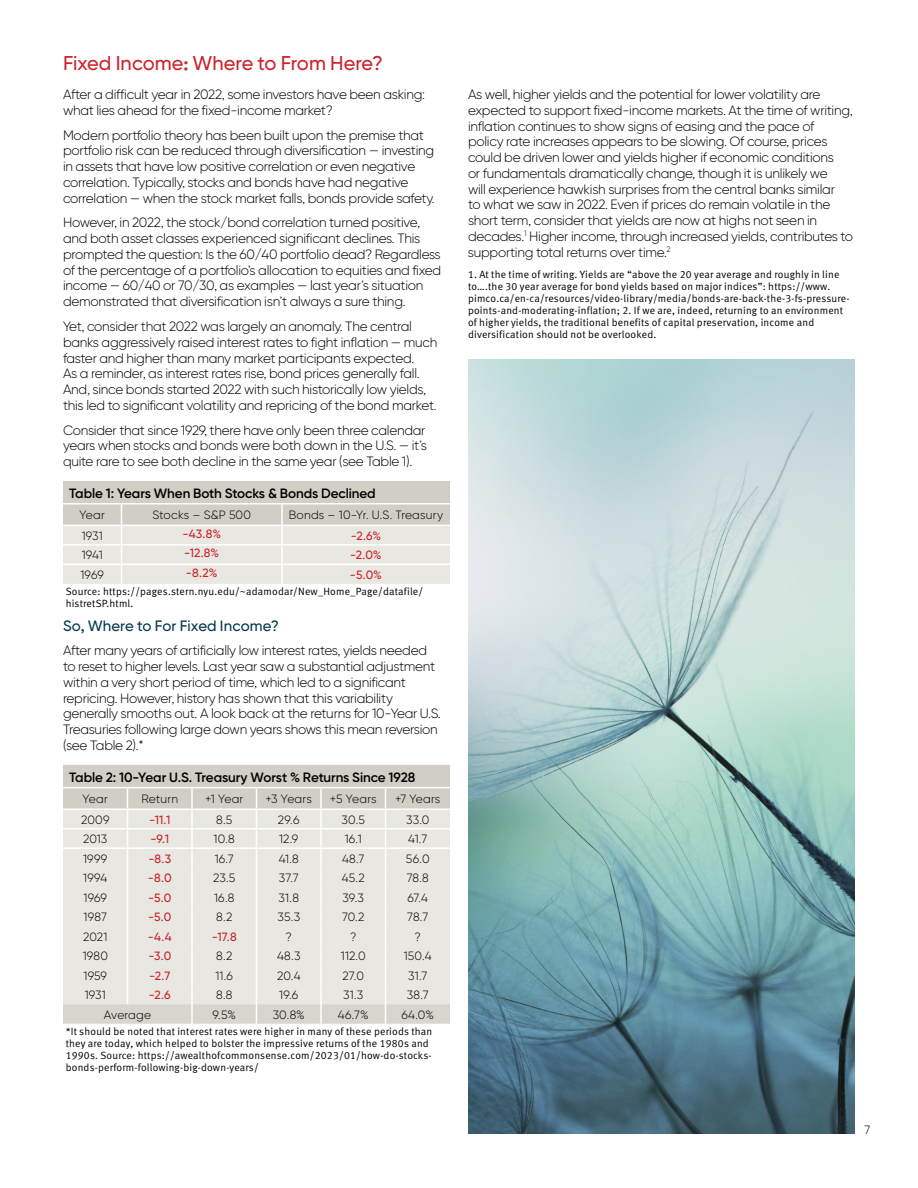
<style>
.page{position:relative;width:918px;height:1188px;background:#fff}
.page>*{position:absolute;margin:0;border:0;box-sizing:border-box;transform-origin:0 0}
.t1{font:500 19.95px "Gilroy BN";color:#cc2229}
.t2{font:500 15px "Gilroy BN";letter-spacing:.01em;color:#00364f}
.t3{font:300 13.5px/15.8px "Gilroy BN";letter-spacing:-.02em;color:#000}
.t4{font:600 13.5px "Gilroy BN";letter-spacing:-.005em;color:#000}
.t5{font:300 12px "Gilroy BN";letter-spacing:.015em;color:#000}
.t6{font:500 12px "Gilroy BN";letter-spacing:.01em;color:#cc2229}
.t7{font:10.5px/12px "Meta Normal LF";letter-spacing:.02em;color:#000}
</style>
<div class="page">
<img style="left:468px;top:359px;width:387px;height:775px">
<svg style="left:63px;top:481px;width:387px;height:103px;background:#dfded7"></svg>
<svg style="left:63px;top:765px;width:387px;height:259px;background:#e3e2dd"></svg>
<h1 class="t1" style="left:63px;top:51px;width:321px">Fixed Income: Where to From Here?</h1>
<p class="t3" style="left:63px;top:86px;width:364px">After a difficult year in 2022, some investors have been asking: what lies ahead for the fixed-income market?</p>
<p class="t3" style="left:63px;top:127px;width:373px">Modern portfolio theory has been built upon the premise that portfolio risk can be reduced through diversification — investing in assets that have low positive correlation or even negative correlation. Typically, stocks and bonds have had negative correlation — when the stock market falls, bonds provide safety.</p>
<p class="t3" style="left:63px;top:215px;width:380px">However, in 2022, the stock/bond correlation turned positive, and both asset classes experienced significant declines. This prompted the question: Is the 60/40 portfolio dead? Regardless of the percentage of a portfolio’s allocation to equities and fixed income — 60/40 or 70/30, as examples — last year’s situation demonstrated that diversification isn’t always a sure thing.</p>
<p class="t3" style="left:63px;top:318px;width:376px">Yet, consider that 2022 was largely an anomaly. The central banks aggressively raised interest rates to fight inflation — much faster and higher than many market participants expected.<br>As a reminder, as interest rates rise, bond prices generally fall.<br>And, since bonds started 2022 with such historically low yields, this led to significant volatility and repricing of the bond market.</p>
<p class="t3" style="left:63px;top:422px;width:366px;text-align:justify">Consider that since 1929, there have only been three calendar years when stocks and bonds were both down in the U.S. — it’s quite rare to see both decline in the same year (see Table 1).</p>
<p class="t4" style="left:69px;top:485px;width:308px">Table 1: Years When Both Stocks &amp; Bonds Declined</p>
<p class="t5" style="left:80px;top:508px;width:27px">Year</p>
<p class="t5" style="left:152px;top:508px;width:100px">Stocks – S&amp;P 500</p>
<p class="t5" style="left:289px;top:508px;width:156px">Bonds – 10-Yr. U.S. Treasury</p>
<p class="t5" style="left:82px;top:528px;width:23px">1931</p>
<p class="t6" style="left:182px;top:526px;width:40px">-43.8%</p>
<p class="t6" style="left:351px;top:528px;width:32px">-2.6%</p>
<p class="t5" style="left:82px;top:548px;width:22px">1941</p>
<p class="t6" style="left:184px;top:546px;width:37px">-12.8%</p>
<p class="t6" style="left:350px;top:548px;width:33px">-2.0%</p>
<p class="t5" style="left:80px;top:567px;width:25px">1969</p>
<p class="t6" style="left:186px;top:565px;width:33px">-8.2%</p>
<p class="t6" style="left:350px;top:567px;width:34px">-5.0%</p>
<p class="t7" style="left:66px;top:585px;width:359px">Source: https://pages.stern.nyu.edu/~adamodar/New_Home_Page/datafile/ histretSP.html.</p>
<p class="t2" style="left:63px;top:616px;width:217px">So, Where to For Fixed Income?</p>
<p class="t3" style="left:63px;top:643px;width:379px">After many years of artificially low interest rates, yields needed to reset to higher levels. Last year saw a substantial adjustment within a very short period of time, which led to a significant repricing. However, history has shown that this variability generally smooths out. A look back at the returns for 10-Year U.S.<br>Treasuries following large down years shows this mean reversion (see Table 2).*</p>
<p class="t4" style="left:69px;top:769px;width:348px">Table 2: 10-Year U.S. Treasury Worst % Returns Since 1928</p>
<p class="t5" style="left:83px;top:792px;width:27px">Year</p>
<p class="t5" style="left:141px;top:792px;width:38px">Return</p>
<p class="t5" style="left:205px;top:792px;width:40px">+1 Year</p>
<p class="t5" style="left:266px;top:792px;width:48px">+3 Years</p>
<p class="t5" style="left:330px;top:792px;width:48px">+5 Years</p>
<p class="t5" style="left:395px;top:792px;width:47px">+7 Years</p>
<p class="t5" style="left:81px;top:812px;width:30px">2009</p>
<p class="t6" style="left:149px;top:812px;width:23px">-11.1</p>
<p class="t5" style="left:216px;top:812px;width:18px">8.5</p>
<p class="t5" style="left:278px;top:812px;width:23px">29.6</p>
<p class="t5" style="left:341px;top:812px;width:25px">30.5</p>
<p class="t5" style="left:406px;top:812px;width:25px">33.0</p>
<p class="t5" style="left:83px;top:832px;width:26px">2013</p>
<p class="t6" style="left:150px;top:832px;width:20px">-9.1</p>
<p class="t5" style="left:214px;top:832px;width:23px">10.8</p>
<p class="t5" style="left:279px;top:832px;width:21px">12.9</p>
<p class="t5" style="left:345px;top:832px;width:19px">16.1</p>
<p class="t5" style="left:408px;top:832px;width:20px">41.7</p>
<p class="t5" style="left:83px;top:851px;width:26px">1999</p>
<p class="t6" style="left:148px;top:851px;width:24px">-8.3</p>
<p class="t5" style="left:215px;top:851px;width:21px">16.7</p>
<p class="t5" style="left:279px;top:851px;width:22px">41.8</p>
<p class="t5" style="left:342px;top:851px;width:24px">48.7</p>
<p class="t5" style="left:406px;top:851px;width:25px">56.0</p>
<p class="t5" style="left:83px;top:871px;width:26px">1994</p>
<p class="t6" style="left:148px;top:871px;width:25px">-8.0</p>
<p class="t5" style="left:213px;top:871px;width:24px">23.5</p>
<p class="t5" style="left:279px;top:871px;width:21px">37.7</p>
<p class="t5" style="left:342px;top:871px;width:25px">45.2</p>
<p class="t5" style="left:407px;top:871px;width:24px">78.8</p>
<p class="t5" style="left:84px;top:890px;width:25px">1969</p>
<p class="t6" style="left:148px;top:890px;width:25px">-5.0</p>
<p class="t5" style="left:214px;top:890px;width:22px">16.8</p>
<p class="t5" style="left:279px;top:890px;width:22px">31.8</p>
<p class="t5" style="left:343px;top:890px;width:23px">39.3</p>
<p class="t5" style="left:407px;top:890px;width:22px">67.4</p>
<p class="t5" style="left:84px;top:910px;width:25px">1987</p>
<p class="t6" style="left:148px;top:910px;width:25px">-5.0</p>
<p class="t5" style="left:216px;top:910px;width:18px">8.2</p>
<p class="t5" style="left:277px;top:910px;width:24px">35.3</p>
<p class="t5" style="left:342px;top:910px;width:24px">70.2</p>
<p class="t5" style="left:407px;top:910px;width:22px">78.7</p>
<p class="t5" style="left:83px;top:929px;width:26px">2021</p>
<p class="t6" style="left:148px;top:929px;width:25px">-4.4</p>
<p class="t6" style="left:212px;top:929px;width:26px">-17.8</p>
<p class="t5" style="left:286px;top:929px;width:8px">?</p>
<p class="t5" style="left:350px;top:929px;width:8px">?</p>
<p class="t5" style="left:415px;top:929px;width:8px">?</p>
<p class="t5" style="left:83px;top:949px;width:27px">1980</p>
<p class="t6" style="left:148px;top:949px;width:24px">-3.0</p>
<p class="t5" style="left:216px;top:949px;width:18px">8.2</p>
<p class="t5" style="left:277px;top:949px;width:25px">48.3</p>
<p class="t5" style="left:341px;top:949px;width:26px">112.0</p>
<p class="t5" style="left:404px;top:949px;width:30px">150.4</p>
<p class="t5" style="left:84px;top:968px;width:25px">1959</p>
<p class="t6" style="left:149px;top:968px;width:22px">-2.7</p>
<p class="t5" style="left:215px;top:968px;width:19px">11.6</p>
<p class="t5" style="left:277px;top:968px;width:25px">20.4</p>
<p class="t5" style="left:343px;top:968px;width:23px">27.0</p>
<p class="t5" style="left:408px;top:968px;width:21px">31.7</p>
<p class="t5" style="left:85px;top:988px;width:23px">1931</p>
<p class="t6" style="left:149px;top:988px;width:23px">-2.6</p>
<p class="t5" style="left:216px;top:988px;width:18px">8.8</p>
<p class="t5" style="left:279px;top:988px;width:21px">19.6</p>
<p class="t5" style="left:343px;top:988px;width:22px">31.3</p>
<p class="t5" style="left:407px;top:988px;width:23px">38.7</p>
<p class="t5" style="left:104px;top:1007px;width:49px">Average</p>
<p class="t5" style="left:213px;top:1007px;width:25px">9.5%</p>
<p class="t5" style="left:273px;top:1007px;width:34px">30.8%</p>
<p class="t5" style="left:338px;top:1007px;width:32px">46.7%</p>
<p class="t5" style="left:401px;top:1007px;width:34px">64.0%</p>
<p class="t7" style="left:66px;top:1025px;width:368px">*It should be noted that interest rates were higher in many of these periods than they are today, which helped to bolster the impressive returns of the 1980s and 1990s. Source: https://awealthofcommonsense.com/2023/01/how-do-stocks&shy;bonds-perform-following-big-down-years/</p>
<p class="t3" style="left:468px;top:86px;width:387px">As well, higher yields and the potential for lower volatility are expected to support fixed-income markets. At the time of writing, inflation continues to show signs of easing and the pace of policy rate increases appears to be slowing. Of course, prices could be driven lower and yields higher if economic conditions<br>or fundamentals dramatically change, though it is unlikely we<br>will experience hawkish surprises from the central banks similar<br>to what we saw in 2022. Even if prices do remain volatile in the short term, consider that yields are now at highs not seen in decades.<sup>1</sup> Higher income, through increased yields, contributes to supporting total returns over time.<sup>2</sup></p>
<p class="t7" style="left:468px;top:268px;width:383px">1. At the time of writing. Yields are “above the 20 year average and roughly in line to….the 30 year average for bond yields based on major indices”: https://www. pimco.ca/en-ca/resources/video-library/media/bonds-are-back-the-3-fs-pressure&shy;points-and-moderating-inflation; 2. If we are, indeed, returning to an environment of higher yields, the traditional benefits of capital preservation, income and diversification should not be overlooked.</p>
<p class="t5" style="left:864px;top:1122px;width:7px">7</p>
</div>
